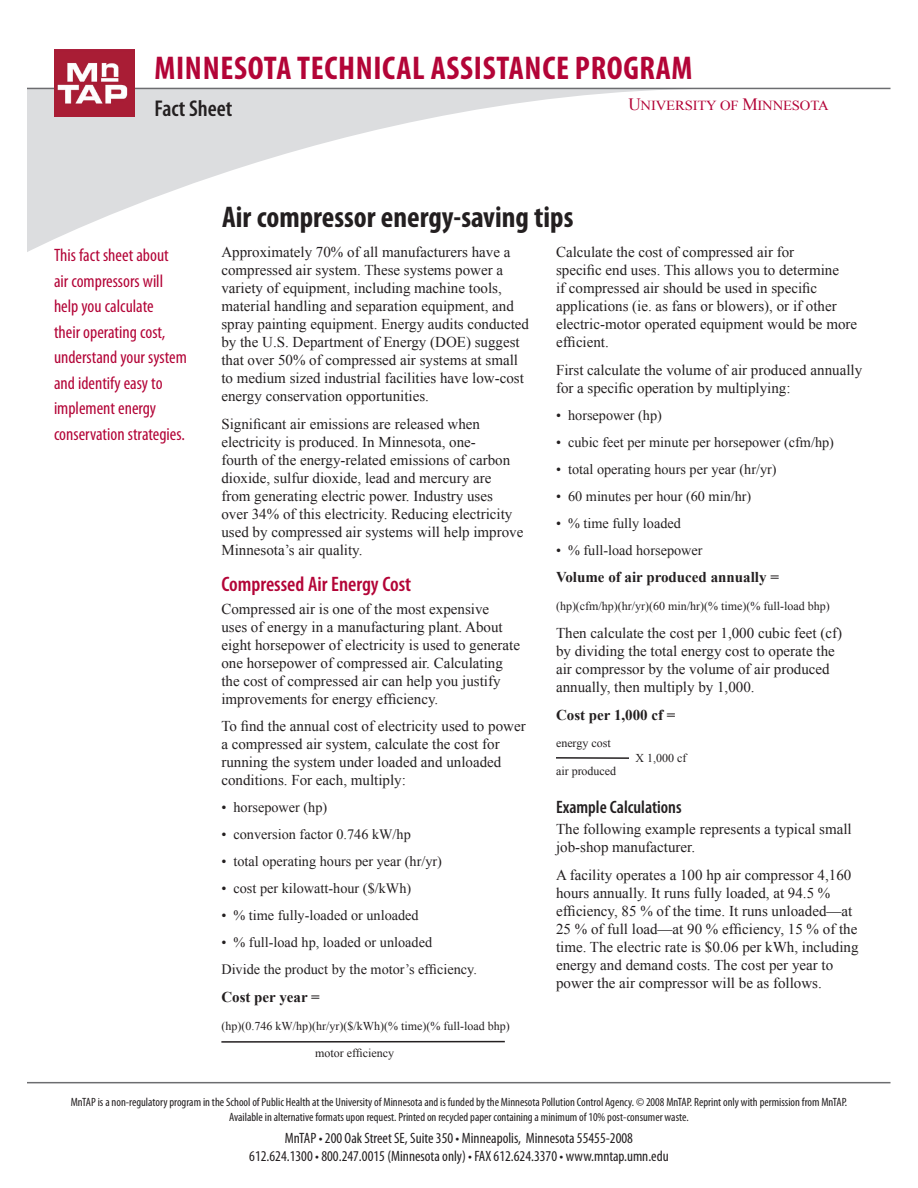
<style>
.page{position:relative;width:918px;height:1188px;background:#fff}
.page>*{position:absolute;margin:0;border:0;box-sizing:border-box;transform-origin:0 0}
.t1{font:700 condensed 33px "Myriad Pro";letter-spacing:.055em;color:#b30437}
.t2{font:700 condensed 30px "Myriad Pro";color:#231f20}
.t3{font:600 condensed 22.95px "Myriad Pro";color:#231f20}
.t4{font:600 condensed 21px "Myriad Pro";color:#b30437}
.t5{font:condensed 18px/25.5px "Myriad Pro";color:#b30437}
.t6{font:600 condensed 18px "Myriad Pro";color:#231f20}
.t7{font:15px/18px "Times New Roman";color:#231f20}
.t8{font:condensed 15px/18px "Myriad Pro";color:#231f20;text-align:center}
.t9{font:700 15px "Times New Roman";color:#231f20}
.t10{font:14.25px/27px "Times New Roman";color:#231f20}
.t11{font:13.8px "Times New Roman";letter-spacing:-.01em;color:#b30437;scale:1.06 1}
.t12{font:condensed 12px/14.4px "Myriad Pro";color:#231f20;text-align:center}
.t13{font:12px "Times New Roman";color:#231f20}
.s1{font-size:17.25px}
</style>
<div class="page">
<svg style="left:27px;top:87px;width:707px;height:165px"></svg>
<hr style="left:27px;top:88px;width:864px;height:1px;background:#6c6d70">
<img style="left:54px;top:50px;width:81px;height:66px">
<hr style="left:27px;top:1082px;width:864px;height:1px;background:#6c6d70">
<hr style="left:221px;top:1041px;width:284px;height:2px;background:#231f20">
<hr style="left:556px;top:757px;width:73px;height:2px;background:#231f20">
<h1 class="t1" style="left:154px;top:47px;width:540px">MINNESOTA TECHNICAL ASSISTANCE PROGRAM</h1>
<h3 class="t3" style="left:154px;top:96px;width:79px">Fact Sheet</h3>
<p class="t11" style="left:628px;top:96px;width:190px"><span class="s1">U</span>NIVERSITY OF <span class="s1">M</span>INNESOTA</p>
<p class="t5" style="left:54px;top:242px;width:134px">This fact sheet about air compressors will help you calculate<br>their operating cost, understand your system and identify easy to implement energy conservation strategies.</p>
<h2 class="t2" style="left:222px;top:198px;width:353px">AIR COMPRESSOR ENERGY-SAVING TIPS</h2>
<p class="t7" style="left:221px;top:243px;width:309px">Approximately 70% of all manufacturers have a compressed air system. These systems power a variety of equipment, including machine tools, material handling and separation equipment, and spray painting equipment. Energy audits conducted by the U.S. Department of Energy (DOE) suggest that over 50% of compressed air systems at small to medium sized industrial facilities have low-cost energy conservation opportunities.</p>
<p class="t7" style="left:221px;top:415px;width:304px">Significant air emissions are released when electricity is produced. In Minnesota, one-<br>fourth of the energy-related emissions of carbon dioxide, sulfur dioxide, lead and mercury are from generating electric power. Industry uses<br>over 34% of this electricity. Reducing electricity used by compressed air systems will help improve Minnesota’s air quality.</p>
<h3 class="t4" style="left:221px;top:573px;width:191px">Compressed Air Energy Cost</h3>
<p class="t7" style="left:221px;top:599px;width:300px">Compressed air is one of the most expensive<br>uses of energy in a manufacturing plant. About eight horsepower of electricity is used to generate one horsepower of compressed air. Calculating the cost of compressed air can help you justify improvements for energy efficiency.</p>
<p class="t7" style="left:221px;top:717px;width:306px">To find the annual cost of electricity used to power a compressed air system, calculate the cost for running the system under loaded and unloaded conditions. For each, multiply:</p>
<p class="t10" style="left:221px;top:794px;width:107px">• horsepower (hp)</p>
<p class="t10" style="left:221px;top:821px;width:191px">• conversion factor 0.746 kW/hp</p>
<p class="t10" style="left:221px;top:848px;width:222px">• total operating hours per year (hr/yr)</p>
<p class="t10" style="left:221px;top:875px;width:191px">• cost per kilowatt-hour ($/kWh)</p>
<p class="t10" style="left:221px;top:902px;width:199px">• % time fully-loaded or unloaded</p>
<p class="t10" style="left:221px;top:929px;width:257px">• % full-load hp, loaded or unloaded<br>Divide the product by the motor’s efficiency.</p>
<p class="t9" style="left:221px;top:987px;width:100px">Cost per year =</p>
<p class="t13" style="left:221px;top:1018px;width:290px">(hp)(0.746 kW/hp)(hr/yr)($/kWh)(% time)(% full-load bhp)</p>
<p class="t13" style="left:315px;top:1045px;width:80px">motor efficiency</p>
<p class="t7" style="left:556px;top:243px;width:303px">Calculate the cost of compressed air for<br>specific end uses. This allows you to determine<br>if compressed air should be used in specific applications (ie. as fans or blowers), or if other electric-motor operated equipment would be more efficient.</p>
<p class="t7" style="left:556px;top:361px;width:308px">First calculate the volume of air produced annually for a specific operation by multiplying:</p>
<p class="t10" style="left:556px;top:401px;width:107px">• horsepower (hp)</p>
<p class="t10" style="left:556px;top:428px;width:280px">• cubic feet per minute per horsepower (cfm/hp)</p>
<p class="t10" style="left:556px;top:455px;width:222px">• total operating hours per year (hr/yr)</p>
<p class="t10" style="left:556px;top:482px;width:197px">• 60 minutes per hour (60 min/hr)</p>
<p class="t10" style="left:556px;top:509px;width:126px">• % time fully loaded</p>
<p class="t10" style="left:556px;top:536px;width:148px">• % full-load horsepower</p>
<p class="t9" style="left:556px;top:567px;width:224px">Volume of air produced annually =</p>
<p class="t13" style="left:556px;top:598px;width:275px">(hp)(cfm/hp)(hr/yr)(60 min/hr)(% time)(% full-load bhp)</p>
<p class="t7" style="left:556px;top:624px;width:288px">Then calculate the cost per 1,000 cubic feet (cf) by dividing the total energy cost to operate the air compressor by the volume of air produced annually, then multiply by 1,000.</p>
<p class="t9" style="left:556px;top:704px;width:121px">Cost per 1,000 cf =</p>
<p class="t13" style="left:556px;top:735px;width:56px">energy cost</p>
<p class="t13" style="left:556px;top:763px;width:62px">air produced</p>
<p class="t6" style="left:556px;top:797px;width:127px">Example Calculations</p>
<p class="t7" style="left:556px;top:820px;width:297px">The following example represents a typical small job-shop manufacturer.</p>
<p class="t7" style="left:556px;top:865px;width:304px">A facility operates a 100 hp air compressor 4,160 hours annually. It runs fully loaded, at 94.5 % efficiency, 85 % of the time. It runs unloaded—at 25 % of full load—at 90 % efficiency, 15 % of the time. The electric rate is $0.06 per kWh, including energy and demand costs. The cost per year to power the air compressor will be as follows.</p>
<p class="t13" style="left:636px;top:750px;width:52px">X 1,000 cf</p>
<p class="t12" style="left:71px;top:1095px;width:778px">MnTAP is a non-regulatory program in the School of Public Health at the University of Minnesota and is funded by the Minnesota Pollution Control Agency. © 2008 MnTAP. Reprint only with permission from MnTAP.<br>Available in alternative formats upon request. Printed on recycled paper containing a minimum of 10% post-consumer waste.</p>
<p class="t8" style="left:249px;top:1129px;width:421px">MnTAP • 200 Oak Street SE, Suite 350 • Minneapolis, Minnesota 55455-2008<br>612.624.1300 • 800.247.0015 (Minnesota only) • FAX 612.624.3370 • www.mntap.umn.edu</p>
</div>
